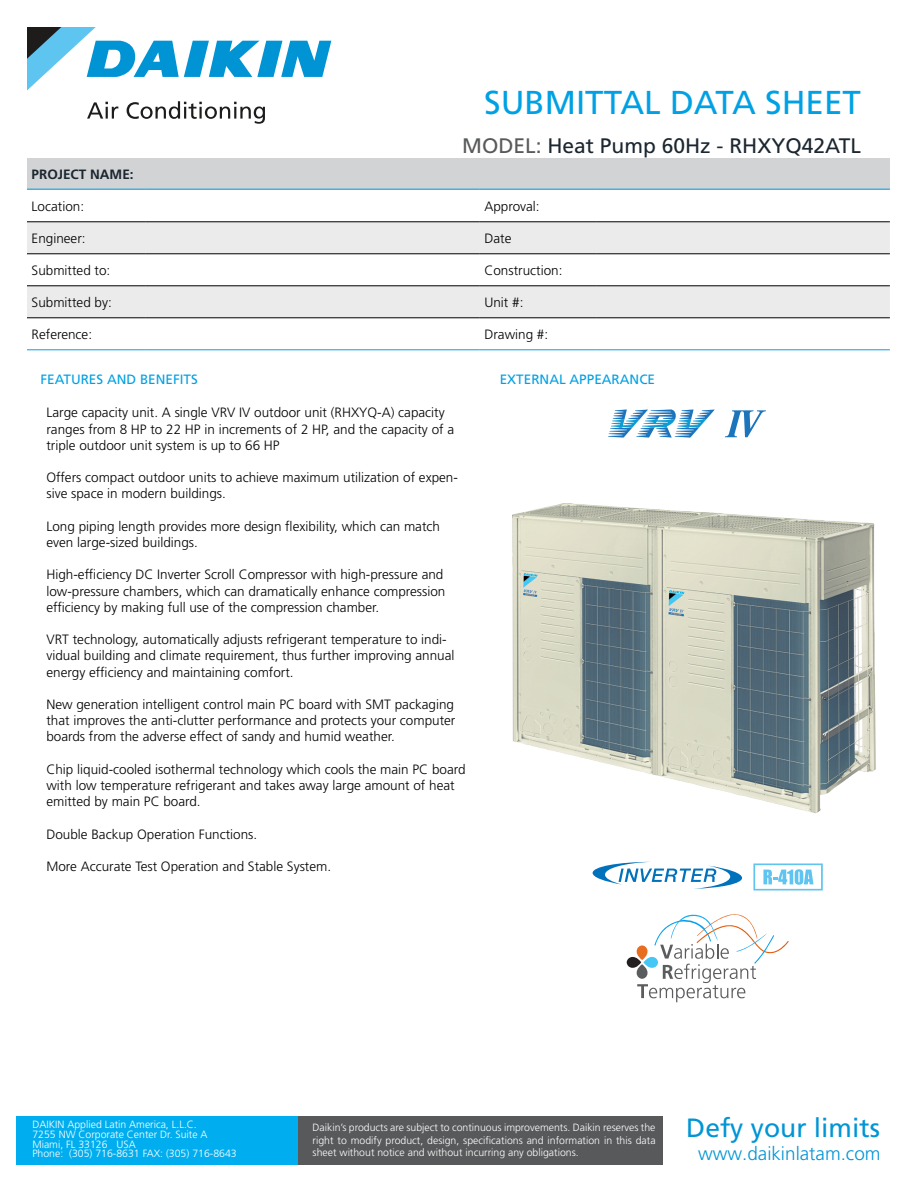
<style>
.page{position:relative;width:918px;height:1188px;background:#fff}
.page>*{position:absolute;margin:0;border:0;box-sizing:border-box;transform-origin:0 0}
.t1{font:33.15px "Frutiger";color:#00a1e4}
.t2{font:26.4px "Frutiger";color:#0095d5}
.t3{font:21px "Frutiger";color:#1b2630}
.t4{font:300 18.9px "Frutiger";color:#0095d5}
.t5{font:300 13.5px/16.2px "Frutiger LT Std";color:#000}
.t6{font:300 13.5px "Frutiger";color:#000}
.t7{font:13.5px "Frutiger";color:#00a1e4}
.t8{font:700 13.5px "Frutiger";color:#1b2630}
.t9{font:300 10.5px/9.6px "Frutiger";color:#fff;text-align:justify}
.s1{color:#58595b}
</style>
<div class="page">
<svg style="left:27px;top:27px;width:304px;height:63px"></svg>
<svg style="left:87px;top:102px;width:31px;height:17px"></svg>
<svg style="left:127px;top:101px;width:138px;height:23px"></svg>
<div style="left:298px;top:1116px;width:365px;height:49px;background:#58595b"></div>
<div style="left:17px;top:1116px;width:281px;height:49px;background:#00aeef"></div>
<svg style="left:608px;top:409px;width:107px;height:29px"></svg>
<svg style="left:725px;top:410px;width:41px;height:27px"></svg>
<img style="left:512px;top:503px;width:364px;height:310px">
<svg style="left:592px;top:862px;width:150px;height:27px"></svg>
<svg style="left:753px;top:863px;width:70px;height:27px"></svg>
<svg style="left:627px;top:914px;width:162px;height:88px"></svg>
<div style="left:27px;top:159px;width:863px;height:30px;background:#d1d3d4"></div>
<svg style="left:27px;top:223px;width:863px;height:95px;fill:#ebebec"></svg>
<hr style="left:27px;top:349px;width:118px;height:1px;background:#00a1e4">
<hr style="left:145px;top:349px;width:335px;height:1px;background:#00a1e4">
<hr style="left:480px;top:349px;width:117px;height:1px;background:#00a1e4">
<hr style="left:597px;top:349px;width:293px;height:1px;background:#00a1e4">
<hr style="left:27px;top:222px;width:118px;height:1px;background:#000">
<hr style="left:145px;top:222px;width:335px;height:1px;background:#000">
<hr style="left:480px;top:222px;width:117px;height:1px;background:#000">
<hr style="left:597px;top:222px;width:293px;height:1px;background:#000">
<hr style="left:27px;top:254px;width:118px;height:1px;background:#000">
<hr style="left:145px;top:254px;width:335px;height:1px;background:#000">
<hr style="left:480px;top:254px;width:117px;height:1px;background:#000">
<hr style="left:597px;top:254px;width:293px;height:1px;background:#000">
<hr style="left:27px;top:286px;width:118px;height:1px;background:#000">
<hr style="left:145px;top:286px;width:335px;height:1px;background:#000">
<hr style="left:480px;top:286px;width:117px;height:1px;background:#000">
<hr style="left:597px;top:286px;width:293px;height:1px;background:#000">
<hr style="left:27px;top:318px;width:118px;height:1px;background:#000">
<hr style="left:145px;top:318px;width:335px;height:1px;background:#000">
<hr style="left:480px;top:318px;width:117px;height:1px;background:#000">
<hr style="left:597px;top:318px;width:293px;height:1px;background:#000">
<hr style="left:27px;top:189px;width:118px;height:1px;background:#00a1e4">
<hr style="left:145px;top:189px;width:335px;height:1px;background:#00a1e4">
<hr style="left:480px;top:189px;width:117px;height:1px;background:#00a1e4">
<hr style="left:597px;top:189px;width:293px;height:1px;background:#00a1e4">
<h1 class="t1" style="left:484px;top:83px;width:378px">SUBMITTAL DATA SHEET</h1>
<h3 class="t3" style="left:462px;top:133px;width:400px"><span class="s1">MODEL:</span> Heat Pump 60Hz - RHXYQ42ATL</h3>
<p class="t8" style="left:32px;top:166px;width:104px">PROJECT NAME:</p>
<p class="t6" style="left:32px;top:199px;width:54px">Location:</p>
<p class="t6" style="left:484px;top:199px;width:57px">Approval:</p>
<p class="t6" style="left:32px;top:231px;width:56px">Engineer:</p>
<p class="t6" style="left:484px;top:231px;width:28px">Date</p>
<p class="t6" style="left:32px;top:263px;width:80px">Submitted to:</p>
<p class="t6" style="left:484px;top:263px;width:80px">Construction:</p>
<p class="t6" style="left:32px;top:295px;width:82px">Submitted by:</p>
<p class="t6" style="left:484px;top:295px;width:41px">Unit #:</p>
<p class="t6" style="left:32px;top:327px;width:62px">Reference:</p>
<p class="t6" style="left:484px;top:327px;width:65px">Drawing #:</p>
<p class="t7" style="left:40px;top:371px;width:159px">FEATURES AND BENEFITS</p>
<p class="t7" style="left:500px;top:371px;width:157px">EXTERNAL APPEARANCE</p>
<p class="t5" style="left:46px;top:405px;width:409px">Large capacity unit. A single VRV IV outdoor unit (RHXYQ-A) capacity ranges from 8 HP to 22 HP in increments of 2 HP, and the capacity of a triple outdoor unit system is up to 66 HP</p>
<p class="t5" style="left:46px;top:470px;width:413px">Offers compact outdoor units to achieve maximum utilization of expen&shy;sive space in modern buildings.</p>
<p class="t5" style="left:46px;top:518px;width:395px">Long piping length provides more design flexibility, which can match even large-sized buildings.</p>
<p class="t5" style="left:46px;top:567px;width:401px">High-efficiency DC Inverter Scroll Compressor with high-pressure and low-pressure chambers, which can dramatically enhance compression efficiency by making full use of the compression chamber.</p>
<p class="t5" style="left:46px;top:632px;width:410px">VRT technology, automatically adjusts refrigerant temperature to indi&shy;vidual building and climate requirement, thus further improving annual energy efficiency and maintaining comfort.</p>
<p class="t5" style="left:46px;top:696px;width:411px;text-align:justify">New generation intelligent control main PC board with SMT packaging that improves the anti-clutter performance and protects your computer boards from the adverse effect of sandy and humid weather.</p>
<p class="t5" style="left:46px;top:761px;width:421px">Chip liquid-cooled isothermal technology which cools the main PC board with low temperature refrigerant and takes away large amount of heat emitted by main PC board.</p>
<p class="t5" style="left:46px;top:826px;width:212px">Double Backup Operation Functions.</p>
<p class="t5" style="left:46px;top:858px;width:286px">More Accurate Test Operation and Stable System.</p>
<p class="t9" style="left:32px;top:1120px;width:206px;text-align:left">DAIKIN Applied Latin America, L.L.C.<br>7255 NW Corporate Center Dr. Suite A Miami, FL 33126 USA<br>Phone: (305) 716-8631 FAX: (305) 716-8643</p>
<h2 class="t2" style="left:686px;top:1112px;width:195px">Defy your limits</h2>
<p class="t9" style="left:313px;top:1122px;width:344px;line-height:12.6px">Daikin’s products are subject to continuous improvements. Daikin reserves the right to modify product, design, specifications and information in this data sheet without notice and without incurring any obligations.</p>
<h3 class="t4" style="left:698px;top:1143px;width:184px">www.daikinlatam.com</h3>
</div>
